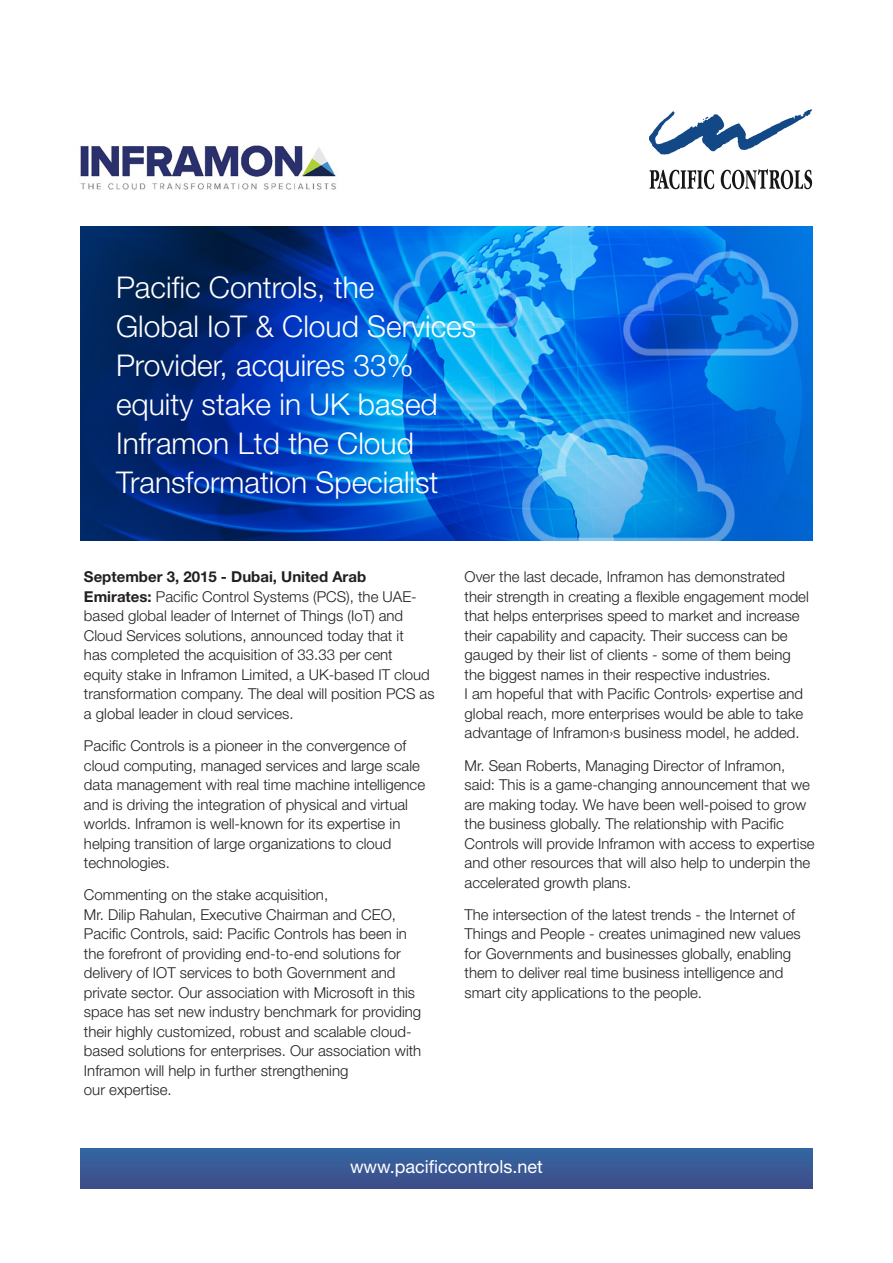
<style>
.page{position:relative;width:893px;height:1263px;background:#fff}
.page>*{position:absolute;margin:0;border:0;box-sizing:border-box;transform-origin:0 0}
.t1{font:300 30px/39px "Helvetica Neue";color:#fff}
.t2{font:18px "Helvetica Neue";color:#fff}
.t3{font:300 15px/19.5px "Helvetica Neue";color:#231f20}
.s1{font-weight:700}
</style>
<div class="page">
<img style="left:81px;top:226px;width:731px;height:314px">
<svg style="left:649px;top:109px;width:163px;height:46px"></svg>
<svg style="left:650px;top:170px;width:64px;height:19px"></svg>
<svg style="left:721px;top:169px;width:91px;height:21px"></svg>
<img style="left:80px;top:145px;width:256px;height:45px">
<div style="left:81px;top:1148px;width:731px;height:41px;background:linear-gradient(to right,#395995,#395995)"></div>
<p class="t1" style="left:116px;top:267px;width:362px">Pacific Controls, the<br>Global IoT &amp; Cloud Services<br>Provider, acquires 33% equity stake in UK based<br>Inframon Ltd the Cloud<br>Transformation Specialist</p>
<p class="t3" style="left:84px;top:567px;width:352px"><span class="s1">September 3, 2015 - Dubai, United Arab Emirates:</span> Pacific Control Systems (PCS), the UAE&shy;based global leader of Internet of Things (IoT) and Cloud Services solutions, announced today that it<br>has completed the acquisition of 33.33 per cent equity stake in Inframon Limited, a UK-based IT cloud transformation company. The deal will position PCS as a global leader in cloud services.</p>
<p class="t3" style="left:84px;top:736px;width:343px">Pacific Controls is a pioneer in the convergence of cloud computing, managed services and large scale data management with real time machine intelligence and is driving the integration of physical and virtual worlds. Inframon is well-known for its expertise in helping transition of large organizations to cloud technologies.</p>
<p class="t3" style="left:84px;top:885px;width:339px">Commenting on the stake acquisition,<br>Mr. Dilip Rahulan, Executive Chairman and CEO, Pacific Controls, said: Pacific Controls has been in the forefront of providing end-to-end solutions for delivery of IOT services to both Government and private sector. Our association with Microsoft in this space has set new industry benchmark for providing their highly customized, robust and scalable cloud&shy;based solutions for enterprises. Our association with Inframon will help in further strengthening<br>our expertise.</p>
<p class="t3" style="left:465px;top:567px;width:346px">Over the last decade, Inframon has demonstrated their strength in creating a flexible engagement model that helps enterprises speed to market and increase their capability and capacity. Their success can be gauged by their list of clients - some of them being the biggest names in their respective industries.<br>I am hopeful that with Pacific Controls› expertise and global reach, more enterprises would be able to take advantage of Inframon›s business model, he added.</p>
<p class="t3" style="left:465px;top:755px;width:352px">Mr. Sean Roberts, Managing Director of Inframon, said: This is a game-changing announcement that we are making today. We have been well-poised to grow the business globally. The relationship with Pacific Controls will provide Inframon with access to expertise and other resources that will also help to underpin the accelerated growth plans.</p>
<p class="t3" style="left:465px;top:904px;width:338px">The intersection of the latest trends - the Internet of Things and People - creates unimagined new values for Governments and businesses globally, enabling them to deliver real time business intelligence and smart city applications to the people.</p>
<p class="t2" style="left:350px;top:1156px;width:194px">www.pacificcontrols.net</p>
</div>
